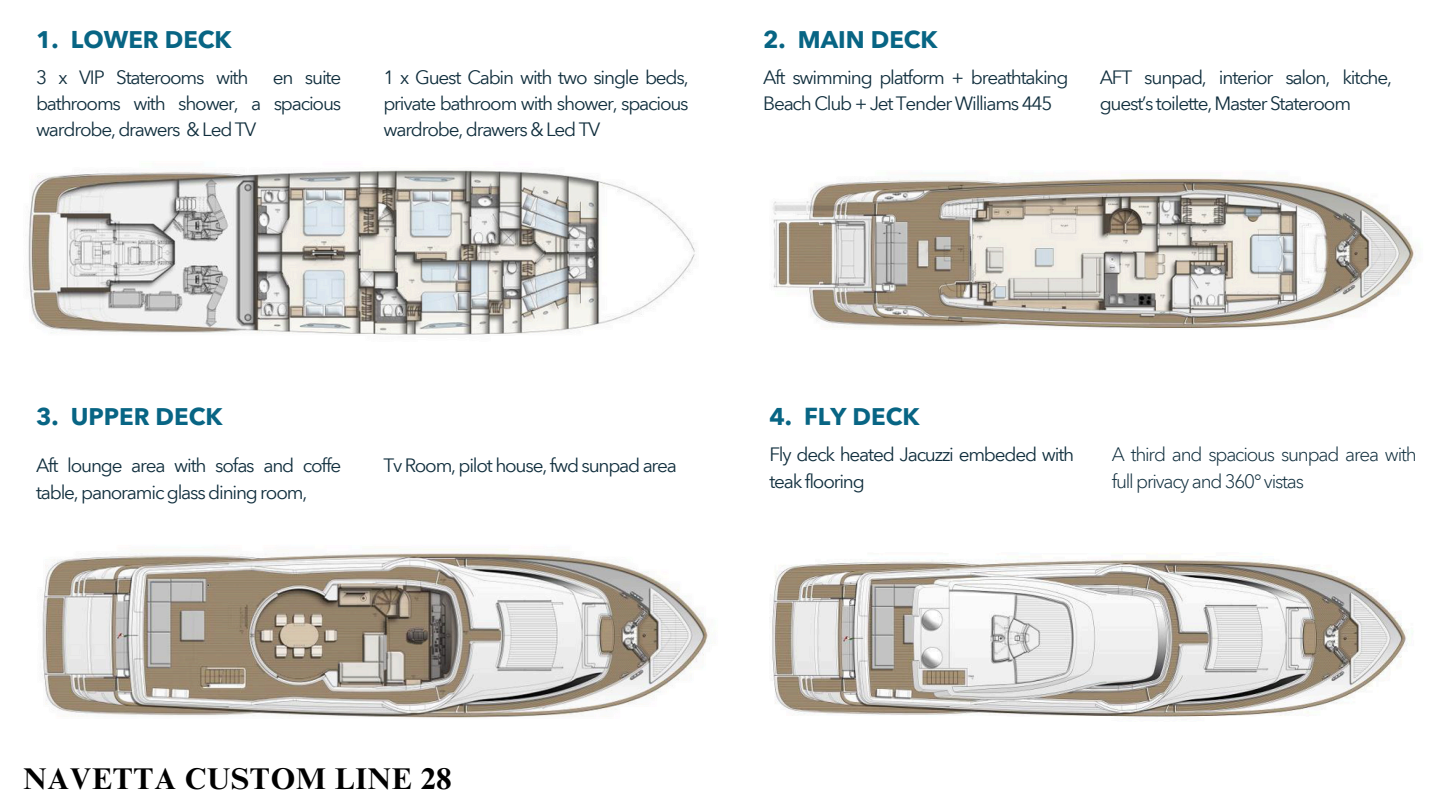
<style>
.page{position:relative;width:1440px;height:810px;background:#fff}
.page>*{position:absolute;margin:0;border:0;box-sizing:border-box;transform-origin:0 0}
.t1{font:700 30px "Times NRMT Pro";letter-spacing:.025em;color:#000}
.t2{font:700 24px "Avenir Next Thai Trad";color:#086584}
.t3{font:19px/26.2px "Avenir Next Arabic";letter-spacing:-.065em;color:#102e3d}
.t4{font:300 19px/26.2px "Avenir Next Arabic";letter-spacing:-.065em;color:#102e3d}
</style>
<div class="page">
<img style="left:28px;top:170px;width:668px;height:165px">
<img style="left:772px;top:174px;width:644px;height:154px">
<img style="left:42px;top:549px;width:668px;height:169px">
<img style="left:769px;top:555px;width:639px;height:162px">
<h2 class="t2" style="left:36px;top:26px;width:197px">1. LOWER DECK</h2>
<p class="t3" style="left:36px;top:64px;width:214px">3 x VIP Staterooms with</p>
<p class="t3" style="left:36px;top:64px;width:307px;text-align:justify;text-indent:237px">en suite bathrooms with shower, a spacious wardrobe, drawers &amp; Led TV</p>
<p class="t3" style="left:383px;top:64px;width:307px;text-align:justify">1 x Guest Cabin with two single beds, private bathroom with shower, spacious wardrobe, drawers &amp; Led TV</p>
<h2 class="t2" style="left:763px;top:26px;width:176px">2. MAIN DECK</h2>
<p class="t3" style="left:763px;top:64px;width:307px">Aft swimming platform + breathtaking<br>Beach Club + Jet Tender Williams 445</p>
<p class="t3" style="left:1100px;top:64px;width:294px">AFT sunpad, interior salon, kitche, guest’s toilette, Master Stateroom</p>
<h2 class="t2" style="left:36px;top:402px;width:188px">3. UPPER DECK</h2>
<p class="t3" style="left:36px;top:453px;width:307px">Aft lounge area with sofas and coffe table, panoramic glass dining room,</p>
<p class="t3" style="left:383px;top:453px;width:295px">Tv Room, pilot house, fwd sunpad area</p>
<h2 class="t2" style="left:769px;top:402px;width:152px">4. FLY DECK</h2>
<p class="t3" style="left:769px;top:442px;width:306px">Fly deck heated Jacuzzi embeded with teak flooring</p>
<p class="t4" style="left:1112px;top:442px;width:307px">A third and spacious sunpad area with full privacy and 360° vistas</p>
<h1 class="t1" style="left:24px;top:767px;width:429px">NAVETTA CUSTOM LINE 28</h1>
</div>
